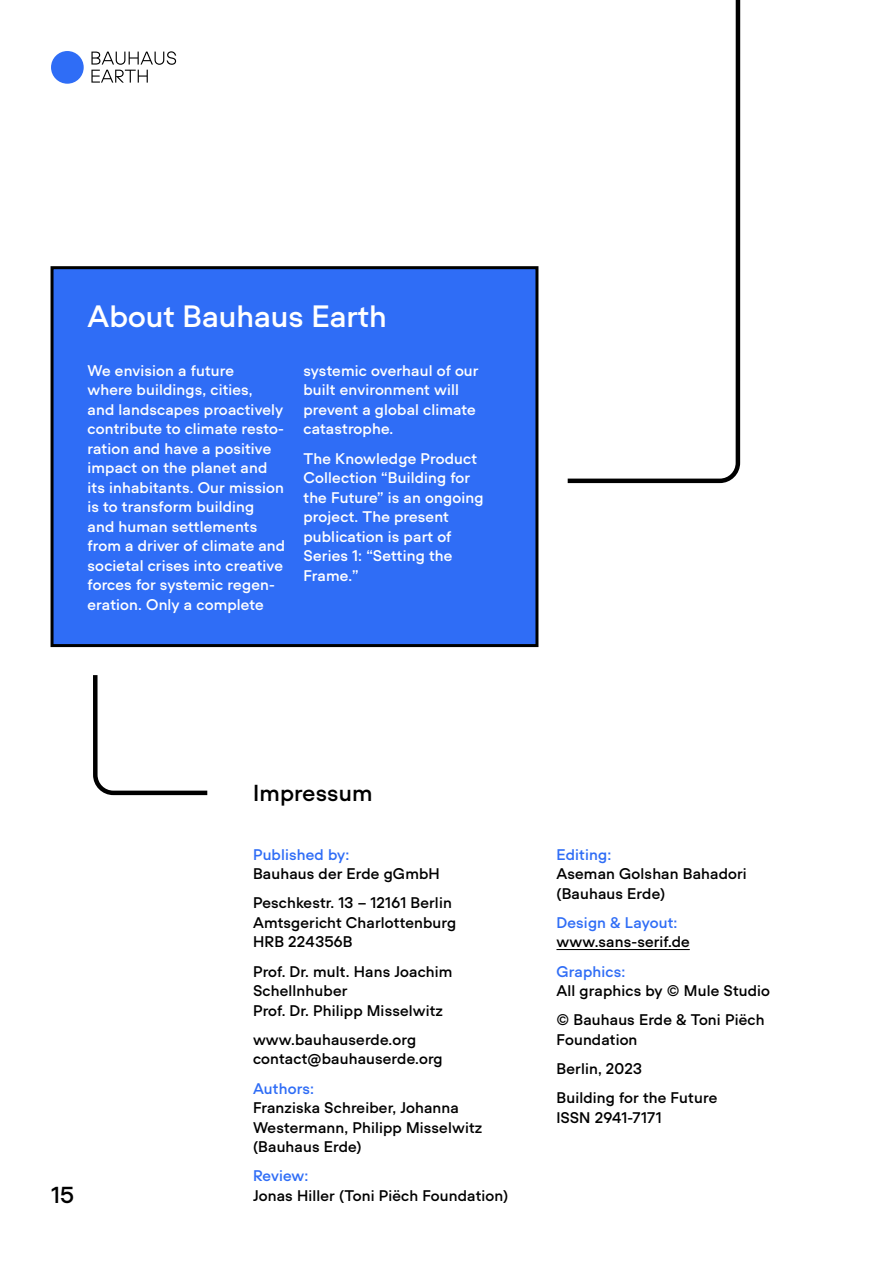
<style>
.page{position:relative;width:893px;height:1263px;background:#fff}
.page>*{position:absolute;margin:0;border:0;box-sizing:border-box;transform-origin:0 0}
.t1{font:600 30px "U City Pro";color:#fff}
.t2{font:600 22.5px "U City Pro";letter-spacing:.01em;color:#000}
.t3{font:600 15px/19.5px "U City Pro";letter-spacing:.01em;color:#fff}
.t4{font:600 15px/19.5px "U City Pro";letter-spacing:.01em;color:#000}
.t5{font:600 15px "U City Pro";letter-spacing:.01em;color:#2f6df6}
</style>
<div class="page">
<div style="left:51px;top:51px;width:33px;height:33px;background:#2f6df6;border-radius:50%"></div>
<svg style="left:91px;top:51px;width:85px;height:32px"></svg>
<div style="left:52px;top:268px;width:485px;height:377px;background:#2f6df6"></div>
<div style="left:51px;top:266px;width:487px;height:381px;border:3px solid #000"></div>
<svg style="left:567px;top:0;width:174px;height:484px"></svg>
<svg style="left:93px;top:675px;width:115px;height:121px"></svg>
<hr style="left:556px;top:949px;width:134px;height:1px;background:#000">
<h1 class="t1" style="left:88px;top:292px;width:301px">About Bauhaus Earth</h1>
<p class="t3" style="left:88px;top:359px;width:199px">We envision a future<br>where buildings, cities,<br>and landscapes proactively contribute to climate resto&shy;ration and have a positive impact on the planet and its inhabitants. Our mission is to transform building<br>and human settlements from a driver of climate and societal crises into creative forces for systemic regen&shy;eration. Only a complete</p>
<p class="t3" style="left:303px;top:359px;width:177px">systemic overhaul of our built environment will prevent a global climate catastrophe.</p>
<p class="t3" style="left:303px;top:447px;width:181px">The Knowledge Product<br>Collection “Building for the Future” is an ongoing project. The present publication is part of<br>Series 1: “Setting the<br>Frame.”</p>
<h2 class="t2" style="left:51px;top:1177px;width:25px">15</h2>
<h2 class="t2" style="left:253px;top:775px;width:121px">Impressum</h2>
<p class="t5" style="left:253px;top:842px;width:98px">Published by:</p>
<p class="t4" style="left:253px;top:857px;width:200px;line-height:29.2px">Bauhaus der Erde gGmbH<br>Peschkestr. 13 – 12161 Berlin</p>
<p class="t4" style="left:253px;top:911px;width:205px">Amtsgericht Charlottenburg<br>HRB 224356B</p>
<p class="t4" style="left:253px;top:960px;width:201px">Prof. Dr. mult. Hans Joachim<br>Schellnhuber<br>Prof. Dr. Philipp Misselwitz</p>
<p class="t4" style="left:253px;top:1028px;width:191px">www.bauhauserde.org contact@bauhauserde.org</p>
<p class="t5" style="left:253px;top:1076px;width:63px">Authors:</p>
<p class="t4" style="left:253px;top:1096px;width:231px">Franziska Schreiber, Johanna<br>Westermann, Philipp Misselwitz (Bauhaus Erde)</p>
<p class="t5" style="left:253px;top:1164px;width:57px">Review:</p>
<p class="t4" style="left:253px;top:1184px;width:257px">Jonas Hiller (Toni Piëch Foundation)</p>
<p class="t5" style="left:556px;top:842px;width:56px">Editing:</p>
<p class="t4" style="left:556px;top:862px;width:192px">Aseman Golshan Bahadori (Bauhaus Erde)</p>
<p class="t5" style="left:556px;top:910px;width:123px">Design &amp; Layout:</p>
<p class="t4" style="left:556px;top:931px;width:135px">www.sans-serif.de</p>
<p class="t5" style="left:556px;top:959px;width:70px">Graphics:</p>
<p class="t4" style="left:556px;top:974px;width:215px;line-height:29.2px">All graphics by © Mule Studio © Bauhaus Erde &amp; Toni Piëch</p>
<p class="t4" style="left:556px;top:1023px;width:162px;line-height:29.2px">Foundation<br>Berlin, 2023<br>Building for the Future</p>
<p class="t4" style="left:556px;top:1106px;width:107px">ISSN 2941-7171</p>
</div>
